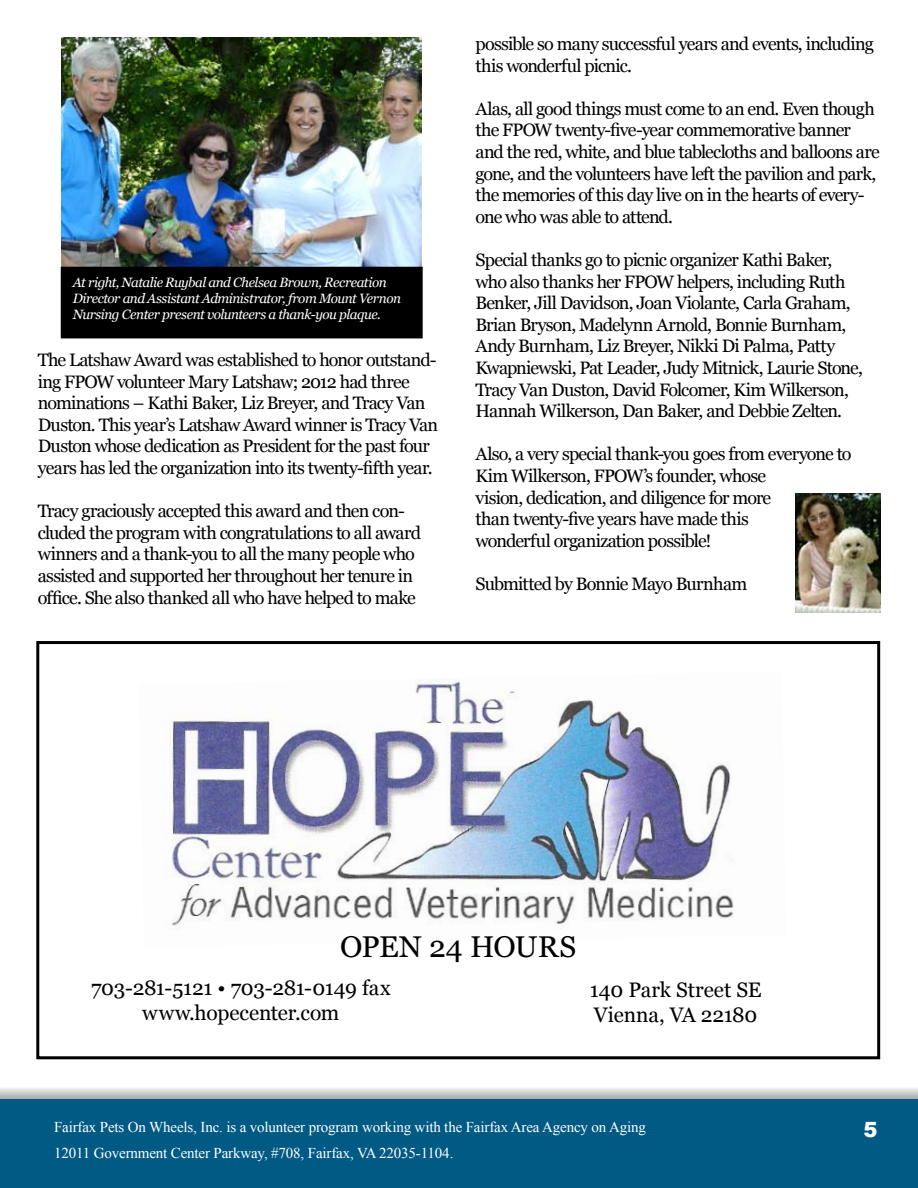
<style>
.page{position:relative;width:918px;height:1188px;background:#fff}
.page>*{position:absolute;margin:0;border:0;box-sizing:border-box;transform-origin:0 0}
.t1{font:30px "Georgia";letter-spacing:-.01em;color:#000}
.t2{font:21px/25.2px "Georgia";letter-spacing:-.015em;color:#000;text-align:center}
.t3{font:18px/21.6px "Georgia";letter-spacing:-.045em;color:#000}
.t4{font:15px/25.5px "Times New Roman";letter-spacing:-.01em;color:#fff}
.t5{font:italic 13.5px/16.2px "Georgia";letter-spacing:-.035em;color:#fff}
</style>
<div class="page">
<svg style="left:0;top:1088px;width:918px;height:12px"></svg>
<div style="left:0;top:1100px;width:918px;height:88px;background:#005a84"></div>
<img style="left:62px;top:38px;width:360px;height:229px">
<div style="left:62px;top:267px;width:360px;height:71px;background:#000"></div>
<img style="left:795px;top:493px;width:85px;height:119px">
<div style="left:36px;top:641px;width:844px;height:418px;border:3px solid #000"></div>
<img style="left:162px;top:679px;width:572px;height:247px">
<p class="t5" style="left:73px;top:274px;width:330px">At right, Natalie Ruybal and Chelsea Brown, Recreation<br>Director and Assistant Administrator, from Mount Vernon<br>Nursing Center present volunteers a thank-you plaque.</p>
<p class="t3" style="left:38px;top:349px;width:402px">The Latshaw Award was established to honor outstand&shy;ing FPOW volunteer Mary Latshaw; 2012 had three nominations – Kathi Baker, Liz Breyer, and Tracy Van Duston. This year’s Latshaw Award winner is Tracy Van Duston whose dedication as President for the past four years has led the organization into its twenty-fifth year.</p>
<p class="t3" style="left:38px;top:501px;width:385px">Tracy graciously accepted this award and then con&shy;cluded the program with congratulations to all award winners and a thank-you to all the many people who assisted and supported her throughout her tenure in office. She also thanked all who have helped to make</p>
<p class="t3" style="left:476px;top:33px;width:400px">possible so many successful years and events, including this wonderful picnic.</p>
<p class="t3" style="left:476px;top:98px;width:406px">Alas, all good things must come to an end. Even though the FPOW twenty-five-year commemorative banner and the red, white, and blue tablecloths and balloons are gone, and the volunteers have left the pavilion and park, the memories of this day live on in the hearts of every&shy;one who was able to attend.</p>
<p class="t3" style="left:476px;top:249px;width:389px">Special thanks go to picnic organizer Kathi Baker, who also thanks her FPOW helpers, including Ruth Benker, Jill Davidson, Joan Violante, Carla Graham, Brian Bryson, Madelynn Arnold, Bonnie Burnham, Andy Burnham, Liz Breyer, Nikki Di Palma, Patty Kwapniewski, Pat Leader, Judy Mitnick, Laurie Stone, Tracy Van Duston, David Folcomer, Kim Wilkerson, Hannah Wilkerson, Dan Baker, and Debbie Zelten.</p>
<p class="t3" style="left:476px;top:444px;width:378px">Also, a very special thank-you goes from everyone to Kim Wilkerson, FPOW’s founder, whose<br>vision, dedication, and diligence for more<br>than twenty-five years have made this<br>wonderful organization possible!</p>
<p class="t3" style="left:476px;top:573px;width:273px">Submitted by Bonnie Mayo Burnham</p>
<h1 class="t1" style="left:340px;top:928px;width:238px">OPEN 24 HOURS</h1>
<p class="t2" style="left:91px;top:975px;width:301px">703-281-5121 • 703-281-0149 fax www.hopecenter.com</p>
<p class="t2" style="left:590px;top:978px;width:173px;text-align:left">140 Park Street SE<br>Vienna, VA 22180</p>
<p class="t4" style="left:54px;top:1114px;width:593px">Fairfax Pets On Wheels, Inc. is a volunteer program working with the Fairfax Area Agency on Aging<br>12011 Government Center Parkway, #708, Fairfax, VA 22035-1104.</p>
</div>
